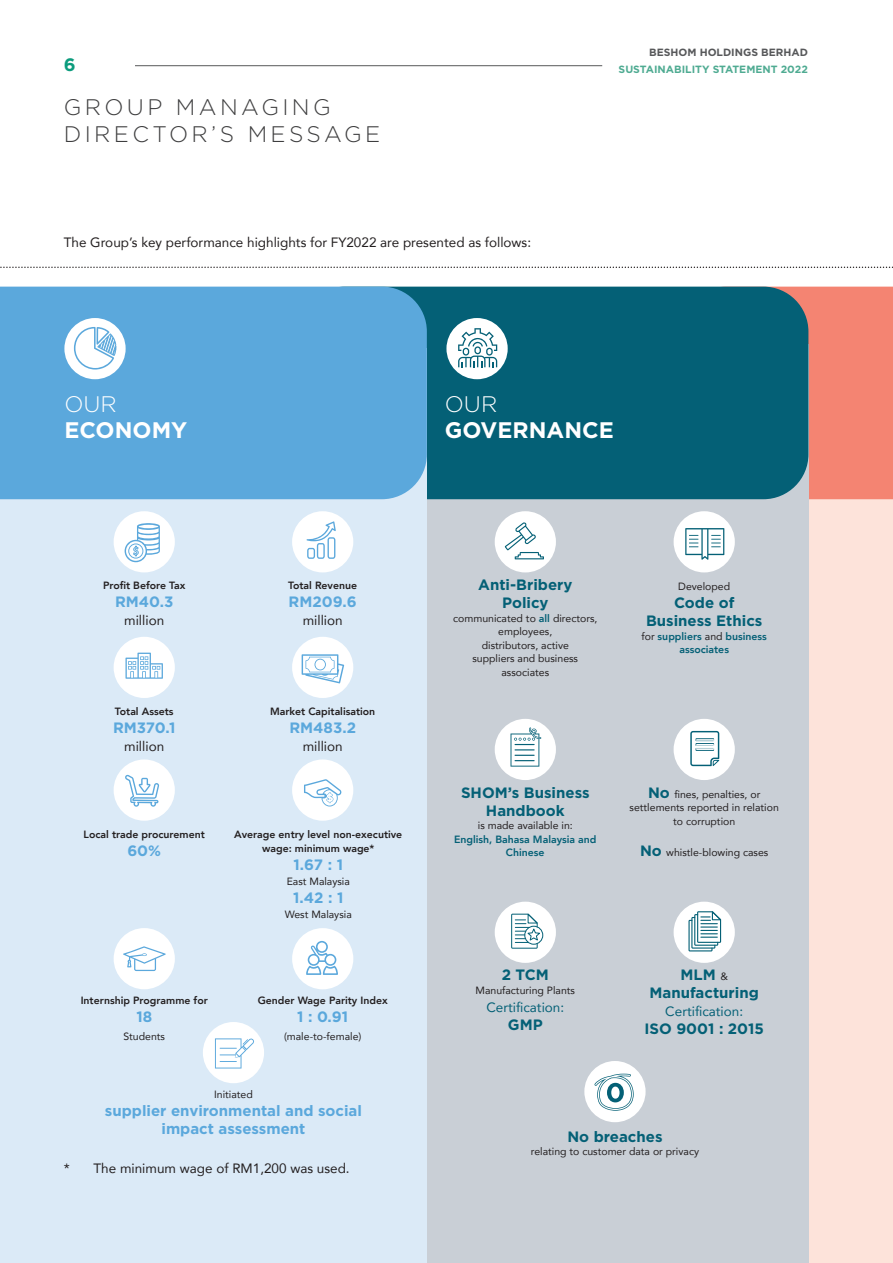
<style>
.page{position:relative;width:893px;height:1263px;background:#fff}
.page>*{position:absolute;margin:0;border:0;box-sizing:border-box;transform-origin:0 0}
.t1{font:300 22.5px/27px "Gotham";letter-spacing:.15em;color:#3e3e3f}
.t2{font:700 22.5px "Gotham";color:#fff}
.t3{font:300 22.5px "Gotham";color:#fff}
.t4{font:700 18px "Gotham";color:#0c9c7d}
.t5{font:700 15px/18px "Gotham";color:#046076;text-align:center}
.t6{font:700 15px/18px "Gotham";color:#5ba8dc;text-align:center}
.t7{font:13.5px "Avenir";color:#231f20}
.t8{font:13.5px "Avenir";color:#046076}
.t9{font:10.5px/13.5px "Avenir";color:#231f20;text-align:center}
.t10{font:800 10.5px/13.5px "Avenir";color:#231f20;text-align:center}
.t11{font:800 10.5px/13.5px "Avenir";color:#046076;text-align:center}
.t12{font:700 10.5px "Gotham";color:#4fab92}
.t13{font:700 10.5px "Gotham";color:#57585a}
.s1{font-weight:800;color:#046076}
.s2{font-weight:400;color:#231f20}
.s3{font-family:"Gotham";font-weight:700;font-size:15px;color:#046076}
.s4{font-family:"Avenir";font-weight:400;font-size:10.5px;color:#231f20}
</style>
<div class="page">
<hr style="left:135px;top:65px;width:467px;height:1px;background:#57585a">
<div style="left:762px;top:349px;width:131px;height:914px;background:#fde3da"></div>
<div style="left:770px;top:287px;width:123px;height:212px;background:#f48472"></div>
<div style="left:356px;top:344px;width:452px;height:919px;background:#c9cfd6"></div>
<div style="left:300px;top:287px;width:508px;height:212px;background:#046076;border-radius:45px"></div>
<div style="left:446px;top:318px;width:62px;height:61px;background:#fff;border-radius:50%"></div>
<svg style="left:458px;top:328px;width:39px;height:39px"></svg>
<div style="left:0;top:349px;width:427px;height:914px;background:#dbeaf7"></div>
<div style="left:0;top:287px;width:427px;height:212px;background:#5ba8dc"></div>
<div style="left:64px;top:318px;width:62px;height:61px;background:#fff;border-radius:50%"></div>
<svg style="left:74px;top:327px;width:42px;height:42px"></svg>
<div style="left:114px;top:511px;width:61px;height:61px;background:#fff;border-radius:50%"></div>
<svg style="left:125px;top:523px;width:35px;height:39px"></svg>
<div style="left:292px;top:511px;width:61px;height:61px;background:#fff;border-radius:50%"></div>
<svg style="left:307px;top:521px;width:29px;height:38px"></svg>
<div style="left:114px;top:637px;width:61px;height:61px;background:#fff;border-radius:50%"></div>
<svg style="left:125px;top:653px;width:38px;height:26px"></svg>
<div style="left:292px;top:637px;width:61px;height:61px;background:#fff;border-radius:50%"></div>
<svg style="left:302px;top:654px;width:42px;height:29px"></svg>
<div style="left:114px;top:759px;width:61px;height:62px;background:#fff;border-radius:50%"></div>
<svg style="left:125px;top:774px;width:34px;height:33px"></svg>
<div style="left:292px;top:759px;width:61px;height:62px;background:#fff;border-radius:50%"></div>
<svg style="left:304px;top:779px;width:37px;height:27px"></svg>
<div style="left:114px;top:928px;width:61px;height:61px;background:#fff;border-radius:50%"></div>
<svg style="left:123px;top:946px;width:43px;height:25px"></svg>
<div style="left:292px;top:928px;width:61px;height:61px;background:#fff;border-radius:50%"></div>
<svg style="left:306px;top:941px;width:32px;height:34px"></svg>
<div style="left:203px;top:1022px;width:61px;height:61px;background:#fff;border-radius:50%"></div>
<svg style="left:215px;top:1038px;width:39px;height:30px"></svg>
<div style="left:495px;top:511px;width:61px;height:61px;background:#fff;border-radius:50%"></div>
<svg style="left:505px;top:522px;width:39px;height:37px"></svg>
<div style="left:674px;top:511px;width:61px;height:61px;background:#fff;border-radius:50%"></div>
<svg style="left:685px;top:528px;width:39px;height:32px"></svg>
<div style="left:495px;top:719px;width:61px;height:61px;background:#fff;border-radius:50%"></div>
<svg style="left:510px;top:727px;width:31px;height:40px"></svg>
<div style="left:674px;top:719px;width:61px;height:61px;background:#fff;border-radius:50%"></div>
<svg style="left:690px;top:731px;width:29px;height:35px"></svg>
<div style="left:495px;top:902px;width:61px;height:61px;background:#fff;border-radius:50%"></div>
<div style="left:524px;top:926px;width:19px;height:19px;border:1px solid #046076;border-radius:50%"></div>
<svg style="left:511px;top:913px;width:31px;height:36px"></svg>
<div style="left:674px;top:902px;width:61px;height:61px;background:#fff;border-radius:50%"></div>
<svg style="left:688px;top:911px;width:34px;height:41px"></svg>
<div style="left:584px;top:1061px;width:62px;height:61px;background:#fff;border-radius:50%"></div>
<svg style="left:594px;top:1074px;width:40px;height:37px"></svg>
<h2 class="t4" style="left:64px;top:58px;width:13px">6</h2>
<h1 class="t1" style="left:64px;top:95px;width:318px">GROUP MANAGING<br>DIRECTOR’S MESSAGE</h1>
<p class="t7" style="left:64px;top:234px;width:469px">The Group’s key performance highlights for FY2022 are presented as follows:</p>
<p class="t13" style="left:649px;top:49px;width:160px">BESHOM HOLDINGS BERHAD</p>
<p class="t12" style="left:619px;top:65px;width:191px">SUSTAINABILITY STATEMENT 2022</p>
<h1 class="t3" style="left:64px;top:396px;width:54px">OUR</h1>
<h1 class="t2" style="left:64px;top:421px;width:124px">ECONOMY</h1>
<h1 class="t3" style="left:445px;top:396px;width:54px">OUR</h1>
<h1 class="t2" style="left:445px;top:421px;width:170px">GOVERNANCE</h1>
<p class="t10" style="left:103px;top:578px;width:84px">Profit Before Tax</p>
<h3 class="t6" style="left:115px;top:593px;width:60px">RM40.3</h3>
<p class="t7" style="left:124px;top:611px;width:42px">million</p>
<p class="t10" style="left:288px;top:578px;width:71px">Total Revenue</p>
<h3 class="t6" style="left:289px;top:593px;width:70px">RM209.6</h3>
<p class="t7" style="left:303px;top:611px;width:42px">million</p>
<p class="t10" style="left:115px;top:704px;width:60px">Total Assets</p>
<h3 class="t6" style="left:113px;top:719px;width:64px">RM370.1</h3>
<p class="t7" style="left:124px;top:737px;width:42px">million</p>
<p class="t10" style="left:270px;top:704px;width:107px">Market Capitalisation</p>
<h3 class="t6" style="left:289px;top:719px;width:68px">RM483.2</h3>
<p class="t7" style="left:303px;top:737px;width:42px">million</p>
<p class="t10" style="left:84px;top:828px;width:123px">Local trade procurement</p>
<h3 class="t6" style="left:127px;top:843px;width:35px">60%</h3>
<p class="t10" style="left:234px;top:828px;width:170px">Average entry level non-executive wage: minimum wage*</p>
<h3 class="t6" style="left:294px;top:856px;width:51px">1.67 : 1</h3>
<p class="t9" style="left:287px;top:875px;width:65px">East Malaysia</p>
<h3 class="t6" style="left:293px;top:889px;width:52px">1.42 : 1</h3>
<p class="t9" style="left:285px;top:908px;width:68px">West Malaysia</p>
<p class="t10" style="left:81px;top:994px;width:129px">Internship Programme for</p>
<h3 class="t6" style="left:136px;top:1009px;width:17px">18</h3>
<p class="t9" style="left:123px;top:1030px;width:43px">Students</p>
<p class="t10" style="left:258px;top:994px;width:132px">Gender Wage Parity Index</p>
<h3 class="t6" style="left:297px;top:1009px;width:52px">1 : 0.91</h3>
<p class="t9" style="left:284px;top:1030px;width:79px">(male-to-female)</p>
<p class="t9" style="left:214px;top:1088px;width:40px">Initiated</p>
<h3 class="t6" style="left:105px;top:1103px;width:259px">supplier environmental and social impact assessment</h3>
<p class="t7" style="left:64px;top:1159px;width:287px">* The minimum wage of RM1,200 was used.</p>
<h3 class="t5" style="left:478px;top:577px;width:96px">Anti-Bribery<br>Policy</h3>
<p class="t9" style="left:453px;top:611px;width:146px">communicated to <span class="s1">all</span> directors, employees,<br>distributors, active<br>suppliers and business associates</p>
<p class="t9" style="left:678px;top:580px;width:53px">Developed</p>
<h3 class="t5" style="left:646px;top:595px;width:118px">Code of<br>Business Ethics</h3>
<p class="t11" style="left:641px;top:629px;width:127px"><span class="s2">for</span> suppliers <span class="s2">and</span> business associates</p>
<h3 class="t5" style="left:461px;top:784px;width:130px">SHOM’s Business<br>Handbook</h3>
<p class="t9" style="left:478px;top:819px;width:96px">is made available in:</p>
<p class="t11" style="left:454px;top:832px;width:144px">English, Bahasa Malaysia and<br>Chinese</p>
<p class="t9" style="left:630px;top:787px;width:151px"><span class="s3">No</span> fines, penalties, or settlements reported in relation to corruption</p>
<p class="t9" style="left:640px;top:846px;width:130px"><span class="s3">No</span> whistle-blowing cases</p>
<h3 class="t5" style="left:502px;top:967px;width:49px">2 TCM</h3>
<p class="t9" style="left:475px;top:984px;width:101px">Manufacturing Plants</p>
<p class="t8" style="left:486px;top:998px;width:79px">Certification:</p>
<h3 class="t5" style="left:508px;top:1017px;width:36px">GMP</h3>
<h3 class="t5" style="left:649px;top:967px;width:111px">MLM <span class="s4">&amp;<br></span>Manufacturing</h3>
<p class="t8" style="left:665px;top:1003px;width:79px">Certification:</p>
<h3 class="t5" style="left:644px;top:1021px;width:121px">ISO 9001 : 2015</h3>
<h3 class="t5" style="left:567px;top:1128px;width:97px">No breaches</h3>
<p class="t9" style="left:531px;top:1145px;width:170px">relating to customer data or privacy</p>
</div>
